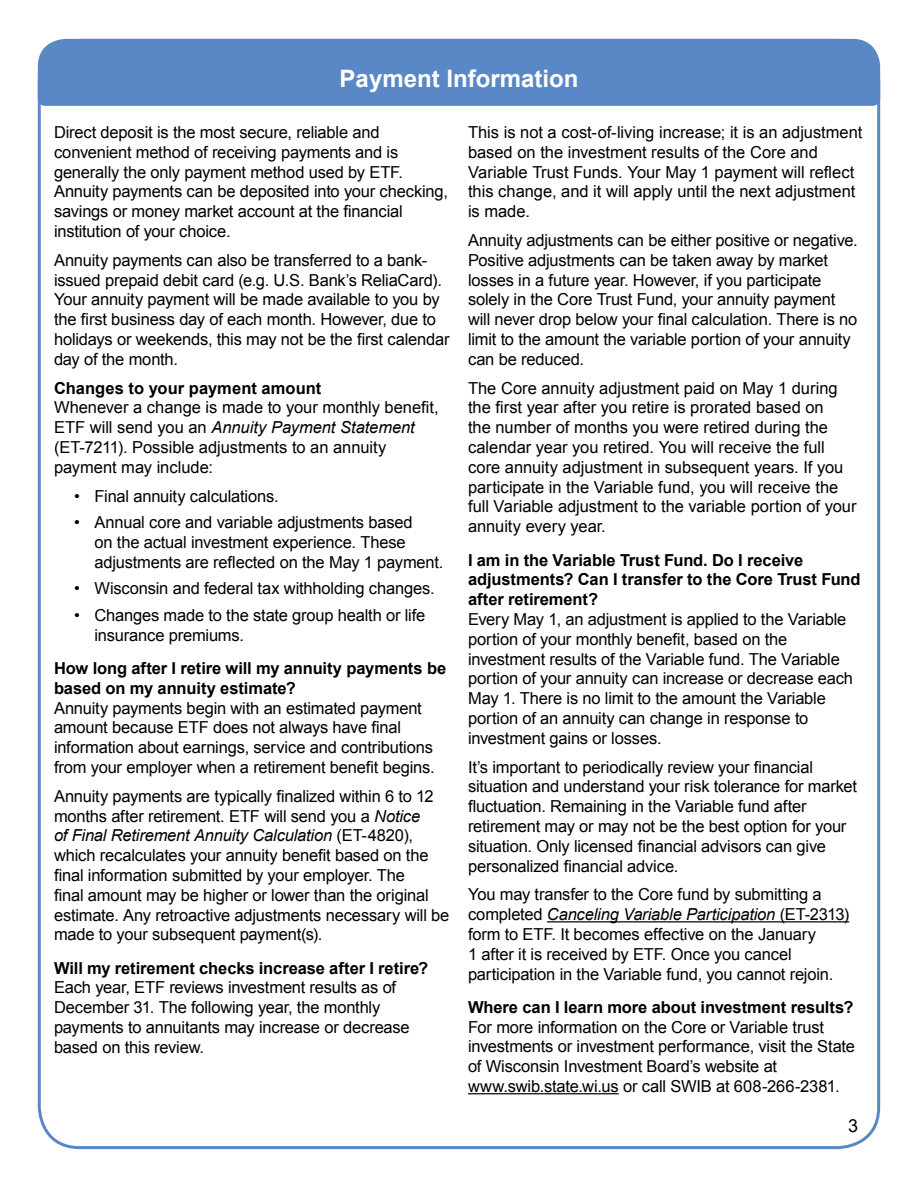
<style>
.page{position:relative;width:918px;height:1188px;background:#fff}
.page>*{position:absolute;margin:0;border:0;box-sizing:border-box;transform-origin:0 0}
.Headline{font:700 24px "Arial";color:#fff}
.t1{font:18px "Arial";color:#000}
.Text{font:16.5px/19.8px "Arial";letter-spacing:-.01em;color:#000}
.Text-2{font:700 16.5px/19.8px "Arial";letter-spacing:-.005em;color:#000}
.s1{font-weight:700}
.s2{font-style:italic}
</style>
<div class="page">
<svg style="left:37px;top:38px;width:844px;height:69px;background:#6992cb"></svg>
<div style="left:54px;top:54px;width:810px;height:45px;background:#5a87c6"></div>
<hr style="left:547px;top:921px;width:302px;height:1px;background:#000">
<hr style="left:468px;top:1093px;width:151px;height:1px;background:#000">
<p class="Headline" style="left:340px;top:62px;width:240px">Payment Information</p>
<p class="Text" style="left:54px;top:122px;width:396px">Direct deposit is the most secure, reliable and convenient method of receiving payments and is generally the only payment method used by ETF.<br>Annuity payments can be deposited into your checking, savings or money market account at the financial institution of your choice.</p>
<p class="Text" style="left:54px;top:250px;width:397px">Annuity payments can also be transferred to a bank&shy;issued prepaid debit card (e.g. U.S. Bank’s ReliaCard).<br>Your annuity payment will be made available to you by the first business day of each month. However, due to holidays or weekends, this may not be the first calendar day of the month.</p>
<p class="Text" style="left:54px;top:378px;width:386px"><span class="s1">Changes to your payment amount<br></span>Whenever a change is made to your monthly benefit, ETF will send you an <span class="s2">Annuity Payment Statement </span>(ET-7211). Possible adjustments to an annuity payment may include:</p>
<p class="Text" style="left:74px;top:486px;width:206px">• Final annuity calculations.</p>
<p class="Text" style="left:94px;top:512px;width:350px;text-indent:-20px">• Annual core and variable adjustments based<br>on the actual investment experience. These adjustments are reflected on the May 1 payment.</p>
<p class="Text" style="left:74px;top:579px;width:362px">• Wisconsin and federal tax withholding changes.</p>
<p class="Text" style="left:94px;top:605px;width:332px;text-indent:-20px">• Changes made to the state group health or life insurance premiums.</p>
<p class="Text-2" style="left:54px;top:658px;width:394px">How long after I retire will my annuity payments be based on my annuity estimate?</p>
<p class="Text" style="left:54px;top:698px;width:382px">Annuity payments begin with an estimated payment amount because ETF does not always have final information about earnings, service and contributions from your employer when a retirement benefit begins.</p>
<p class="Text" style="left:54px;top:786px;width:397px">Annuity payments are typically finalized within 6 to 12 months after retirement. ETF will send you a <span class="s2">Notice<br>of Final Retirement Annuity Calculation</span> (ET-4820), which recalculates your annuity benefit based on the final information submitted by your employer. The<br>final amount may be higher or lower than the original estimate. Any retroactive adjustments necessary will be made to your subsequent payment(s).</p>
<p class="Text-2" style="left:54px;top:958px;width:376px">Will my retirement checks increase after I retire?</p>
<p class="Text" style="left:54px;top:978px;width:357px">Each year, ETF reviews investment results as of December 31. The following year, the monthly payments to annuitants may increase or decrease based on this review.</p>
<p class="Text" style="left:468px;top:122px;width:396px">This is not a cost-of-living increase; it is an adjustment based on the investment results of the Core and Variable Trust Funds. Your May 1 payment will reflect this change, and it will apply until the next adjustment is made.</p>
<p class="Text" style="left:468px;top:230px;width:391px">Annuity adjustments can be either positive or negative.<br>Positive adjustments can be taken away by market losses in a future year. However, if you participate solely in the Core Trust Fund, your annuity payment will never drop below your final calculation. There is no limit to the amount the variable portion of your annuity can be reduced.</p>
<p class="Text" style="left:468px;top:378px;width:390px">The Core annuity adjustment paid on May 1 during the first year after you retire is prorated based on<br>the number of months you were retired during the calendar year you retired. You will receive the full core annuity adjustment in subsequent years. If you participate in the Variable fund, you will receive the full Variable adjustment to the variable portion of your annuity every year.</p>
<p class="Text-2" style="left:468px;top:550px;width:394px">I am in the Variable Trust Fund. Do I receive adjustments? Can I transfer to the Core Trust Fund after retirement?</p>
<p class="Text" style="left:468px;top:609px;width:387px">Every May 1, an adjustment is applied to the Variable portion of your monthly benefit, based on the investment results of the Variable fund. The Variable portion of your annuity can increase or decrease each May 1. There is no limit to the amount the Variable portion of an annuity can change in response to investment gains or losses.</p>
<p class="Text" style="left:468px;top:757px;width:390px">It’s important to periodically review your financial situation and understand your risk tolerance for market fluctuation. Remaining in the Variable fund after retirement may or may not be the best option for your situation. Only licensed financial advisors can give personalized financial advice.</p>
<p class="Text" style="left:468px;top:885px;width:383px">You may transfer to the Core fund by submitting a completed <span class="s2">Canceling Variable Participation</span> (ET-2313) form to ETF. It becomes effective on the January<br>1 after it is received by ETF. Once you cancel participation in the Variable fund, you cannot rejoin.</p>
<p class="Text-2" style="left:468px;top:997px;width:387px">Where can I learn more about investment results?</p>
<p class="Text" style="left:468px;top:1017px;width:389px">For more information on the Core or Variable trust investments or investment performance, visit the State of Wisconsin Investment Board’s website at www.swib.state.wi.us or call SWIB at 608-266-2381.</p>
<p class="t1" style="left:848px;top:1113px;width:12px">3</p>
</div>
